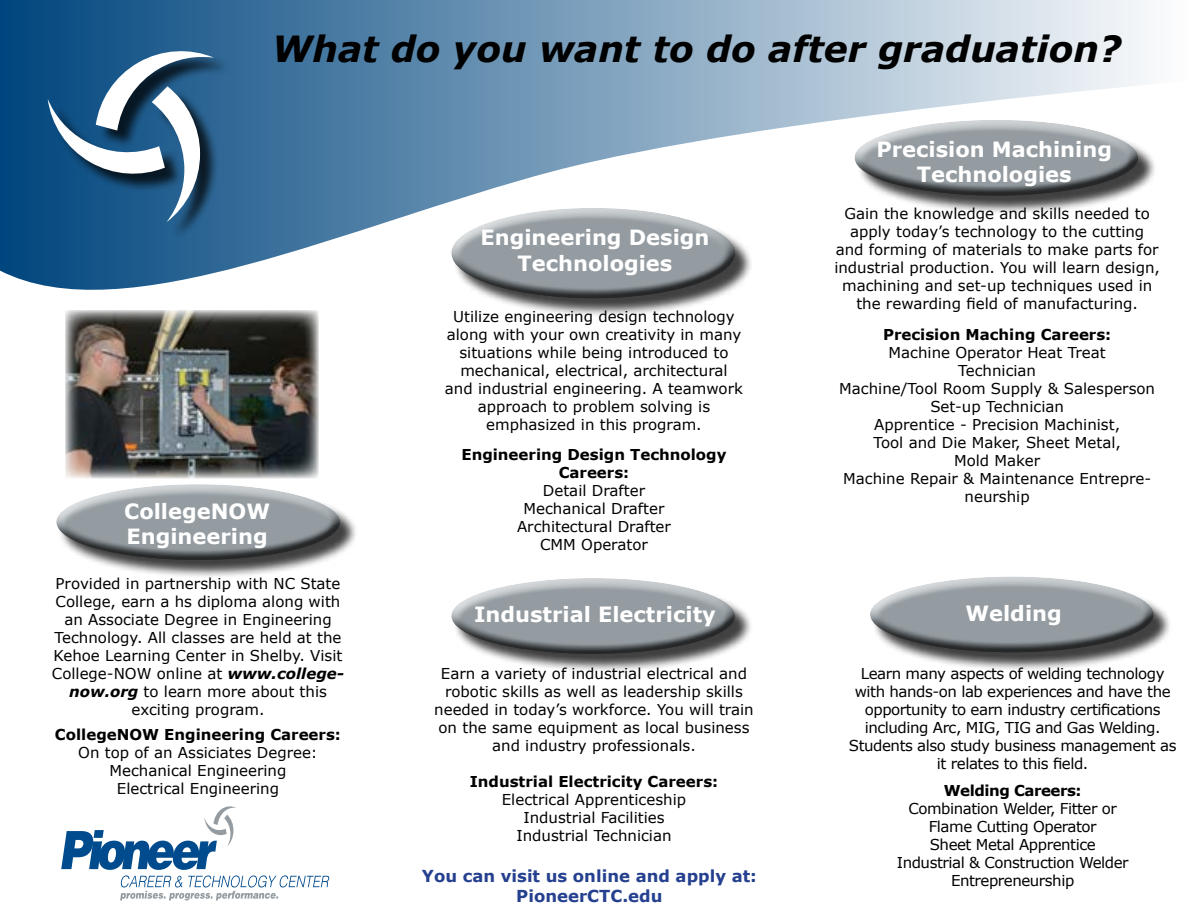
<style>
.page{position:relative;width:1188px;height:918px;background:#fff}
.page>*{position:absolute;margin:0;border:0;box-sizing:border-box;transform-origin:0 0}
.t1{font:italic 700 36px "Verdana";color:#000}
.t2{font:700 21px/25.2px "Verdana";color:#fff;text-align:center}
.t3{font:700 16.5px/19.8px "Verdana";color:#25408f;text-align:center}
.t4{font:15px/18px "Verdana";color:#000;text-align:center}
.t5{font:15px/18px "Verdana";letter-spacing:-.03em;color:#000;text-align:center}
.t6{font:700 15px/18px "Verdana";color:#000;text-align:center}
.t7{font:700 15px "Verdana";letter-spacing:-.03em;color:#000}
.s1{font-weight:700;font-style:italic}
</style>
<div class="page">
<svg style="left:61px;top:806px;width:269px;height:94px"></svg>
<svg style="left:0;top:0;width:1147px;height:290px"></svg>
<div style="left:50px;top:53px;width:182px;height:186px;background:#000;opacity:.75"></div>
<svg style="left:48px;top:48px;width:166px;height:174px"></svg>
<img style="left:65px;top:310px;width:254px;height:163px">
<div style="left:59px;top:487px;width:300px;height:91px;background:#000;opacity:.75"></div>
<div style="left:46px;top:473px;width:300px;height:61px;background:#fff;opacity:.75"></div>
<div style="left:49px;top:509px;width:302px;height:53px;background:#000;opacity:.75"></div>
<div style="left:454px;top:210px;width:300px;height:107px;background:#000;opacity:.75"></div>
<div style="left:441px;top:197px;width:300px;height:71px;background:#fff;opacity:.75"></div>
<div style="left:445px;top:238px;width:301px;height:63px;background:#000;opacity:.75"></div>
<div style="left:454px;top:581px;width:300px;height:91px;background:#000;opacity:.75"></div>
<div style="left:441px;top:568px;width:300px;height:61px;background:#fff;opacity:.75"></div>
<div style="left:444px;top:603px;width:302px;height:53px;background:#000;opacity:.75"></div>
<div style="left:857px;top:122px;width:300px;height:92px;background:#000;opacity:.75"></div>
<div style="left:844px;top:109px;width:301px;height:61px;background:#fff;opacity:.75"></div>
<div style="left:848px;top:145px;width:301px;height:53px;background:#000;opacity:.75"></div>
<div style="left:873px;top:579px;width:300px;height:92px;background:#000;opacity:.75"></div>
<div style="left:859px;top:566px;width:301px;height:61px;background:#fff;opacity:.75"></div>
<div style="left:863px;top:602px;width:301px;height:52px;background:#000;opacity:.75"></div>
<h1 class="t1" style="left:272px;top:23px;width:851px">What do you want to do after graduation?</h1>
<h2 class="t2" style="left:124px;top:498px;width:147px;text-align:left">CollegeNOW<br>Engineering</h2>
<p class="t4" style="left:52px;top:575px;width:294px">Provided in partnership with NC State College, earn a hs diploma along with an Associate Degree in Engineering Technology. All classes are held at the Kehoe Learning Center in Shelby. Visit College-NOW online at <span class="s1">www.college&shy;now.org</span> to learn more about this exciting program.</p>
<p class="t6" style="left:55px;top:726px;width:287px">CollegeNOW Engineering Careers:</p>
<p class="t4" style="left:78px;top:744px;width:241px">On top of an Assiciates Degree:<br>Mechanical Engineering<br>Electrical Engineering</p>
<h2 class="t2" style="left:480px;top:225px;width:231px">Engineering Design<br>Technologies</h2>
<p class="t4" style="left:445px;top:307px;width:300px">Utilize engineering design technology along with your own creativity in many situations while being introduced to mechanical, electrical, architectural and industrial engineering. A teamwork approach to problem solving is emphasized in this program.</p>
<p class="t6" style="left:461px;top:445px;width:267px">Engineering Design Technology<br>Careers:</p>
<p class="t4" style="left:517px;top:482px;width:155px">Detail Drafter<br>Mechanical Drafter<br>Architectural Drafter<br>CMM Operator</p>
<h2 class="t2" style="left:474px;top:602px;width:243px">Industrial Electricity</h2>
<p class="t4" style="left:434px;top:664px;width:321px">Earn a variety of industrial electrical and robotic skills as well as leadership skills needed in today’s workforce. You will train on the same equipment as local business and industry professionals.</p>
<p class="t6" style="left:470px;top:772px;width:250px">Industrial Electricity Careers:</p>
<p class="t4" style="left:502px;top:790px;width:186px">Electrical Apprenticeship<br>Industrial Facilities<br>Industrial Technician</p>
<p class="t3" style="left:422px;top:866px;width:337px">You can visit us online and apply at:<br>PioneerCTC.edu</p>
<h2 class="t2" style="left:876px;top:136px;width:237px">Precision Machining<br>Technologies</h2>
<p class="t4" style="left:834px;top:205px;width:327px">Gain the knowledge and skills needed to apply today’s technology to the cutting and forming of materials to make parts for industrial production. You will learn design, machining and set-up techniques used in the rewarding field of manufacturing.</p>
<p class="t6" style="left:883px;top:325px;width:230px">Precision Maching Careers:</p>
<p class="t4" style="left:839px;top:343px;width:317px">Machine Operator Heat Treat<br>Technician<br>Machine/Tool Room Supply &amp; Salesperson<br>Set-up Technician<br>Apprentice - Precision Machinist,<br>Tool and Die Maker, Sheet Metal,<br>Mold Maker<br>Machine Repair &amp; Maintenance Entrepre&shy;neurship</p>
<h2 class="t2" style="left:966px;top:600px;width:98px">Welding</h2>
<p class="t5" style="left:849px;top:664px;width:329px">Learn many aspects of welding technology with hands-on lab experiences and have the opportunity to earn industry certifications including Arc, MIG, TIG and Gas Welding.<br>Students also study business management as it relates to this field.</p>
<p class="t7" style="left:944px;top:780px;width:139px">Welding Careers:</p>
<p class="t5" style="left:897px;top:799px;width:233px">Combination Welder, Fitter or<br>Flame Cutting Operator<br>Sheet Metal Apprentice<br>Industrial &amp; Construction Welder<br>Entrepreneurship</p>
</div>
